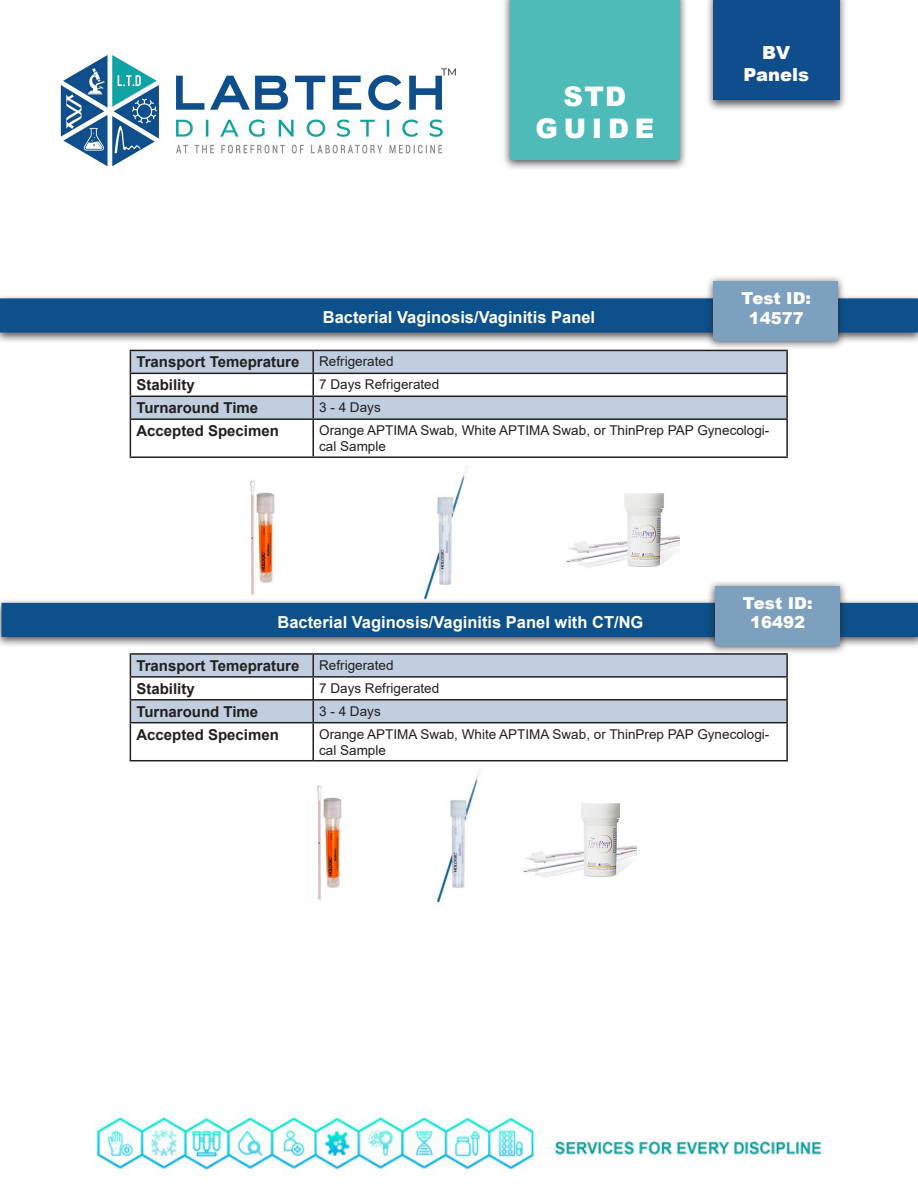
<style>
.page{position:relative;width:918px;height:1188px;background:#fff}
.page>*{position:absolute;margin:0;border:0;box-sizing:border-box;transform-origin:0 0}
.t1{font:900 27px "Arial";letter-spacing:.21em;color:#fff}
.t2{font:900 18px "Arial";color:#fff}
.t3{font:700 16.5px "Arial";color:#fff}
.t4{font:900 16.5px "Arial";color:#fff}
.t5{font:700 15px "Arial";color:#231f20}
.t6{font:13.5px/16.2px "Arial";color:#231f20}
</style>
<div class="page">
<img style="left:422px;top:465px;width:46px;height:133px">
<div style="left:705px;top:0;width:142px;height:112px;background:#231f20;opacity:.75"></div>
<div style="left:713px;top:0;width:126px;height:100px;background:#104d8c"></div>
<div style="left:502px;top:0;width:186px;height:170px;background:#231f20;opacity:.75"></div>
<div style="left:510px;top:0;width:170px;height:159px;background:#4ebbb8"></div>
<img style="left:60px;top:54px;width:396px;height:113px">
<img style="left:96px;top:1113px;width:727px;height:62px">
<div style="left:0;top:293px;width:918px;height:51px;background:#231f20;opacity:.75"></div>
<div style="left:1px;top:299px;width:916px;height:33px;background:#0c518c"></div>
<div style="left:0;top:298px;width:918px;height:35px;border:2px solid #124f8e"></div>
<div style="left:705px;top:275px;width:141px;height:76px;background:#231f20;opacity:.75"></div>
<div style="left:713px;top:281px;width:125px;height:60px;background:#7da0bf"></div>
<img style="left:250px;top:480px;width:25px;height:115px">
<img style="left:566px;top:493px;width:114px;height:75px">
<img style="left:425px;top:761px;width:69px;height:144px">
<div style="left:0;top:598px;width:918px;height:50px;background:#231f20;opacity:.75"></div>
<div style="left:2px;top:603px;width:916px;height:34px;background:#0c518c"></div>
<div style="left:706px;top:579px;width:142px;height:76px;background:#231f20;opacity:.75"></div>
<div style="left:715px;top:586px;width:124px;height:59px;background:#7da0bf"></div>
<img style="left:317px;top:785px;width:25px;height:115px">
<img style="left:523px;top:803px;width:113px;height:75px">
<svg style="left:131px;top:351px;width:655px;height:67px;fill:#c0cedf"></svg>
<hr style="left:130px;top:350px;width:183px;height:1px;background:#231f20">
<hr style="left:313px;top:350px;width:475px;height:1px;background:#231f20">
<hr style="left:312px;top:351px;width:2px;height:22px;background:#231f20">
<hr style="left:786px;top:351px;width:2px;height:22px;background:#231f20">
<hr style="left:130px;top:373px;width:183px;height:1px;background:#231f20">
<hr style="left:313px;top:373px;width:475px;height:1px;background:#231f20">
<hr style="left:312px;top:374px;width:2px;height:22px;background:#231f20">
<hr style="left:786px;top:374px;width:2px;height:22px;background:#231f20">
<hr style="left:130px;top:396px;width:183px;height:1px;background:#231f20">
<svg style="left:130px;top:351px;width:1px;height:67px"></svg>
<hr style="left:313px;top:396px;width:475px;height:1px;background:#231f20">
<hr style="left:312px;top:397px;width:2px;height:21px;background:#231f20">
<hr style="left:786px;top:397px;width:2px;height:21px;background:#231f20">
<hr style="left:130px;top:418px;width:183px;height:2px;background:#231f20">
<hr style="left:130px;top:420px;width:1px;height:36px;background:#231f20">
<hr style="left:313px;top:418px;width:475px;height:2px;background:#231f20">
<hr style="left:312px;top:420px;width:2px;height:36px;background:#231f20">
<hr style="left:786px;top:420px;width:2px;height:36px;background:#231f20">
<hr style="left:130px;top:456px;width:183px;height:2px;background:#231f20">
<hr style="left:313px;top:456px;width:475px;height:2px;background:#231f20">
<svg style="left:131px;top:655px;width:655px;height:67px;fill:#c0cedf"></svg>
<hr style="left:130px;top:653px;width:183px;height:2px;background:#231f20">
<hr style="left:313px;top:653px;width:475px;height:2px;background:#231f20">
<hr style="left:312px;top:655px;width:2px;height:21px;background:#231f20">
<hr style="left:786px;top:655px;width:2px;height:21px;background:#231f20">
<hr style="left:130px;top:676px;width:183px;height:2px;background:#231f20">
<hr style="left:313px;top:676px;width:475px;height:2px;background:#231f20">
<hr style="left:312px;top:678px;width:2px;height:21px;background:#231f20">
<hr style="left:786px;top:678px;width:2px;height:21px;background:#231f20">
<hr style="left:130px;top:699px;width:183px;height:2px;background:#231f20">
<svg style="left:130px;top:655px;width:1px;height:67px"></svg>
<hr style="left:313px;top:699px;width:475px;height:2px;background:#231f20">
<hr style="left:312px;top:701px;width:2px;height:21px;background:#231f20">
<hr style="left:786px;top:701px;width:2px;height:21px;background:#231f20">
<hr style="left:130px;top:722px;width:183px;height:1px;background:#231f20">
<hr style="left:130px;top:723px;width:1px;height:37px;background:#231f20">
<hr style="left:313px;top:722px;width:475px;height:1px;background:#231f20">
<hr style="left:312px;top:723px;width:2px;height:37px;background:#231f20">
<hr style="left:786px;top:723px;width:2px;height:37px;background:#231f20">
<hr style="left:130px;top:760px;width:183px;height:1px;background:#231f20">
<hr style="left:313px;top:760px;width:475px;height:1px;background:#231f20">
<p class="t1" style="left:564px;top:76px;width:64px">STD</p>
<p class="t1" style="left:536px;top:109px;width:120px">GUIDE</p>
<p class="t3" style="left:323px;top:306px;width:274px">Bacterial Vaginosis/Vaginitis Panel</p>
<p class="t2" style="left:762px;top:40px;width:30px">BV</p>
<p class="t2" style="left:743px;top:61px;width:67px">Panels</p>
<p class="t4" style="left:741px;top:286px;width:71px">Test ID:</p>
<p class="t4" style="left:749px;top:306px;width:57px">14577</p>
<p class="t5" style="left:136px;top:352px;width:165px">Transport Temeprature</p>
<p class="t6" style="left:319px;top:353px;width:76px">Refrigerated</p>
<p class="t5" style="left:136px;top:374px;width:60px">Stability</p>
<p class="t6" style="left:319px;top:376px;width:122px">7 Days Refrigerated</p>
<p class="t5" style="left:136px;top:397px;width:123px">Turnaround Time</p>
<p class="t6" style="left:319px;top:399px;width:63px">3 - 4 Days</p>
<p class="t5" style="left:136px;top:420px;width:144px">Accepted Specimen</p>
<p class="t6" style="left:319px;top:422px;width:452px">Orange APTIMA Swab, White APTIMA Swab, or ThinPrep PAP Gynecologi&shy;cal Sample</p>
<p class="t3" style="left:278px;top:610px;width:367px">Bacterial Vaginosis/Vaginitis Panel with CT/NG</p>
<p class="t4" style="left:743px;top:591px;width:71px">Test ID:</p>
<p class="t4" style="left:750px;top:611px;width:57px">16492</p>
<p class="t5" style="left:136px;top:655px;width:165px">Transport Temeprature</p>
<p class="t6" style="left:319px;top:657px;width:76px">Refrigerated</p>
<p class="t5" style="left:136px;top:678px;width:60px">Stability</p>
<p class="t6" style="left:319px;top:680px;width:122px">7 Days Refrigerated</p>
<p class="t5" style="left:136px;top:701px;width:123px">Turnaround Time</p>
<p class="t6" style="left:319px;top:703px;width:63px">3 - 4 Days</p>
<p class="t5" style="left:136px;top:724px;width:144px">Accepted Specimen</p>
<p class="t6" style="left:319px;top:726px;width:452px">Orange APTIMA Swab, White APTIMA Swab, or ThinPrep PAP Gynecologi&shy;cal Sample</p>
</div>
